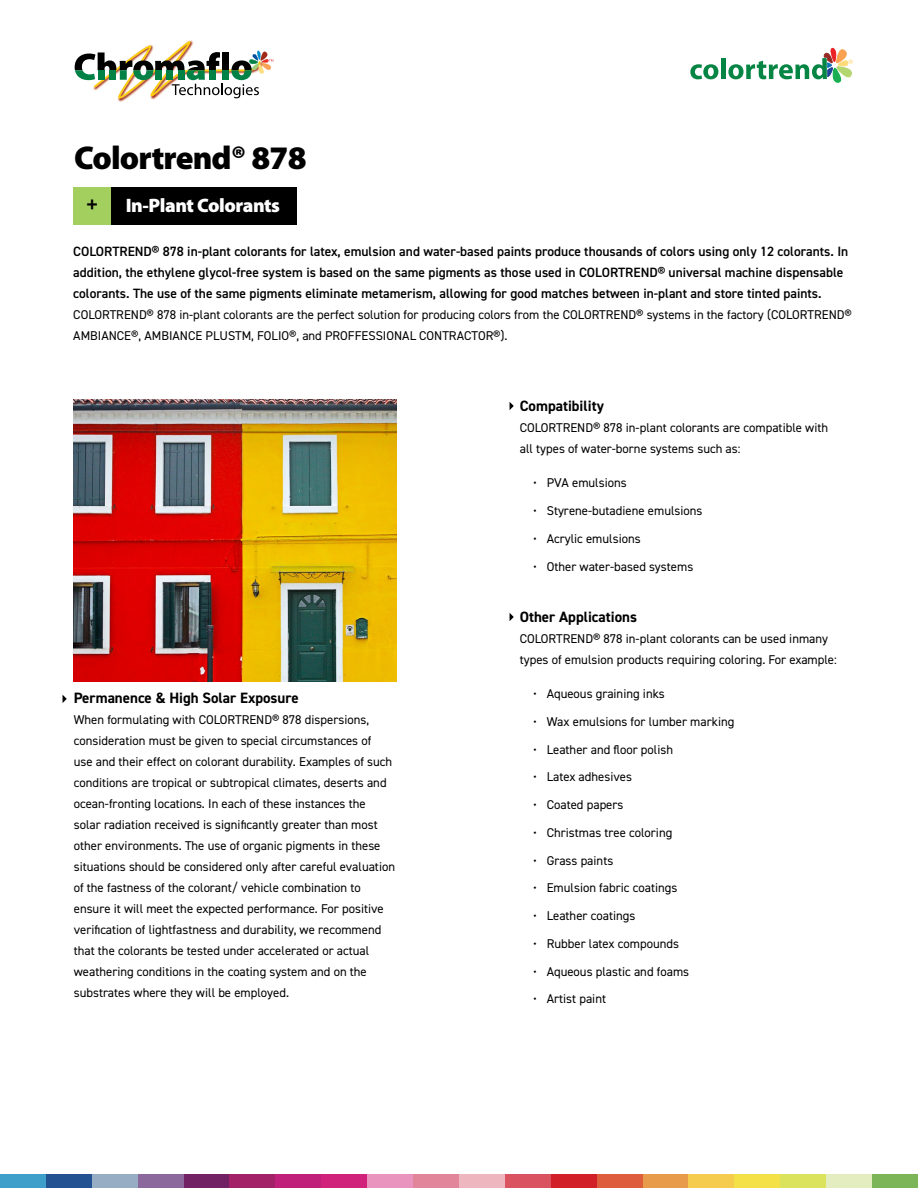
<style>
.page{position:relative;width:918px;height:1188px;background:#fff}
.page>*{position:absolute;margin:0;border:0;box-sizing:border-box;transform-origin:0 0}
.t1{font:900 33px "Myriad Pro";letter-spacing:-.025em;color:#000}
.t2{font:900 19.5px "Myriad Pro";letter-spacing:-.02em;color:#fff}
.t3{font:700 15px "DIN2014";color:#000}
.t4{font:600 13.5px/21px "DIN2014";color:#000}
.t5{font:12.75px/21px "DIN2014";color:#000}
.s1{font-family:"Tablet Gothic";font-weight:600;font-size:25.5px;color:#000}
</style>
<div class="page">
<div style="left:92px;top:1174px;width:46px;height:14px;background:#97adc3"></div>
<div style="left:138px;top:1174px;width:46px;height:14px;background:#8c699d"></div>
<div style="left:184px;top:1174px;width:46px;height:14px;background:#712265"></div>
<div style="left:230px;top:1174px;width:45px;height:14px;background:#a32167"></div>
<div style="left:275px;top:1174px;width:46px;height:14px;background:#c1207a"></div>
<div style="left:321px;top:1174px;width:46px;height:14px;background:#d0217b"></div>
<div style="left:367px;top:1174px;width:46px;height:14px;background:#e894bf"></div>
<div style="left:413px;top:1174px;width:46px;height:14px;background:#e2859b"></div>
<div style="left:459px;top:1174px;width:46px;height:14px;background:#eeb7c0"></div>
<div style="left:505px;top:1174px;width:46px;height:14px;background:#d95360"></div>
<div style="left:551px;top:1174px;width:46px;height:14px;background:#d22028"></div>
<div style="left:597px;top:1174px;width:46px;height:14px;background:#dd5d3c"></div>
<div style="left:643px;top:1174px;width:46px;height:14px;background:#e89b4b"></div>
<div style="left:689px;top:1174px;width:45px;height:14px;background:#f5cc4d"></div>
<div style="left:734px;top:1174px;width:46px;height:14px;background:#f4e047"></div>
<div style="left:780px;top:1174px;width:46px;height:14px;background:#dbe25b"></div>
<div style="left:826px;top:1174px;width:46px;height:14px;background:#e3edc0"></div>
<div style="left:872px;top:1174px;width:46px;height:14px;background:#7bb558"></div>
<div style="left:46px;top:1174px;width:46px;height:14px;background:#235293"></div>
<div style="left:0;top:1174px;width:46px;height:14px;background:#3d9fca"></div>
<svg style="left:75px;top:41px;width:198px;height:58px"></svg>
<svg style="left:510px;top:613px;width:4px;height:8px"></svg>
<svg style="left:63px;top:695px;width:4px;height:8px"></svg>
<div style="left:82px;top:187px;width:215px;height:37px;background:#000"></div>
<svg style="left:690px;top:64px;width:28px;height:15px"></svg>
<div style="left:721px;top:58px;width:5px;height:21px;background:#058543"></div>
<svg style="left:728px;top:47px;width:125px;height:36px"></svg>
<img style="left:73px;top:399px;width:323px;height:282px">
<div style="left:73px;top:187px;width:38px;height:37px;background:#a3cf5f"></div>
<svg style="left:510px;top:402px;width:4px;height:8px"></svg>
<h1 class="t1" style="left:74px;top:136px;width:234px">Colortrend® 878</h1>
<h2 class="t2" style="left:85px;top:192px;width:197px"><span class="s1">+</span> In-Plant Colorants</h2>
<p class="t4" style="left:73px;top:241px;width:777px">COLORTREND® 878 in-plant colorants for latex, emulsion and water-based paints produce thousands of colors using only 12 colorants. In addition, the ethylene glycol-free system is based on the same pigments as those used in COLORTREND® universal machine dispensable colorants. The use of the same pigments eliminate metamerism, allowing for good matches between in-plant and store tinted paints.</p>
<p class="t5" style="left:73px;top:304px;width:780px">COLORTREND® 878 in-plant colorants are the perfect solution for producing colors from the COLORTREND® systems in the factory (COLORTREND®<br>AMBIANCE®, AMBIANCE PLUSTM, FOLIO®, and PROFFESSIONAL CONTRACTOR®).</p>
<p class="t3" style="left:74px;top:688px;width:227px">Permanence &amp; High Solar Exposure</p>
<p class="t5" style="left:74px;top:709px;width:323px">When formulating with COLORTREND® 878 dispersions, consideration must be given to special circumstances of<br>use and their effect on colorant durability. Examples of such conditions are tropical or subtropical climates, deserts and ocean-fronting locations. In each of these instances the solar radiation received is significantly greater than most other environments. The use of organic pigments in these situations should be considered only after careful evaluation of the fastness of the colorant/ vehicle combination to ensure it will meet the expected performance. For positive verification of lightfastness and durability, we recommend that the colorants be tested under accelerated or actual weathering conditions in the coating system and on the substrates where they will be employed.</p>
<p class="t3" style="left:520px;top:396px;width:86px">Compatibility</p>
<p class="t5" style="left:520px;top:417px;width:310px">COLORTREND® 878 in-plant colorants are compatible with all types of water-borne systems such as:</p>
<p class="t5" style="left:533px;top:472px;width:95px">• PVA emulsions</p>
<p class="t5" style="left:533px;top:500px;width:171px">• Styrene-butadiene emulsions</p>
<p class="t5" style="left:533px;top:528px;width:109px">• Acrylic emulsions</p>
<p class="t5" style="left:533px;top:556px;width:162px">• Other water-based systems</p>
<p class="t3" style="left:520px;top:606px;width:119px">Other Applications</p>
<p class="t5" style="left:520px;top:627px;width:319px">COLORTREND® 878 in-plant colorants can be used inmany types of emulsion products requiring coloring. For example:</p>
<p class="t5" style="left:533px;top:683px;width:133px">• Aqueous graining inks</p>
<p class="t5" style="left:533px;top:711px;width:203px">• Wax emulsions for lumber marking</p>
<p class="t5" style="left:533px;top:738px;width:141px">• Leather and floor polish</p>
<p class="t5" style="left:533px;top:766px;width:100px">• Latex adhesives</p>
<p class="t5" style="left:533px;top:794px;width:92px">• Coated papers</p>
<p class="t5" style="left:533px;top:822px;width:141px">• Christmas tree coloring</p>
<p class="t5" style="left:533px;top:849px;width:82px">• Grass paints</p>
<p class="t5" style="left:533px;top:877px;width:146px">• Emulsion fabric coatings</p>
<p class="t5" style="left:533px;top:905px;width:104px">• Leather coatings</p>
<p class="t5" style="left:533px;top:933px;width:147px">• Rubber latex compounds</p>
<p class="t5" style="left:533px;top:960px;width:157px">• Aqueous plastic and foams</p>
<p class="t5" style="left:533px;top:988px;width:74px">• Artist paint</p>
</div>
